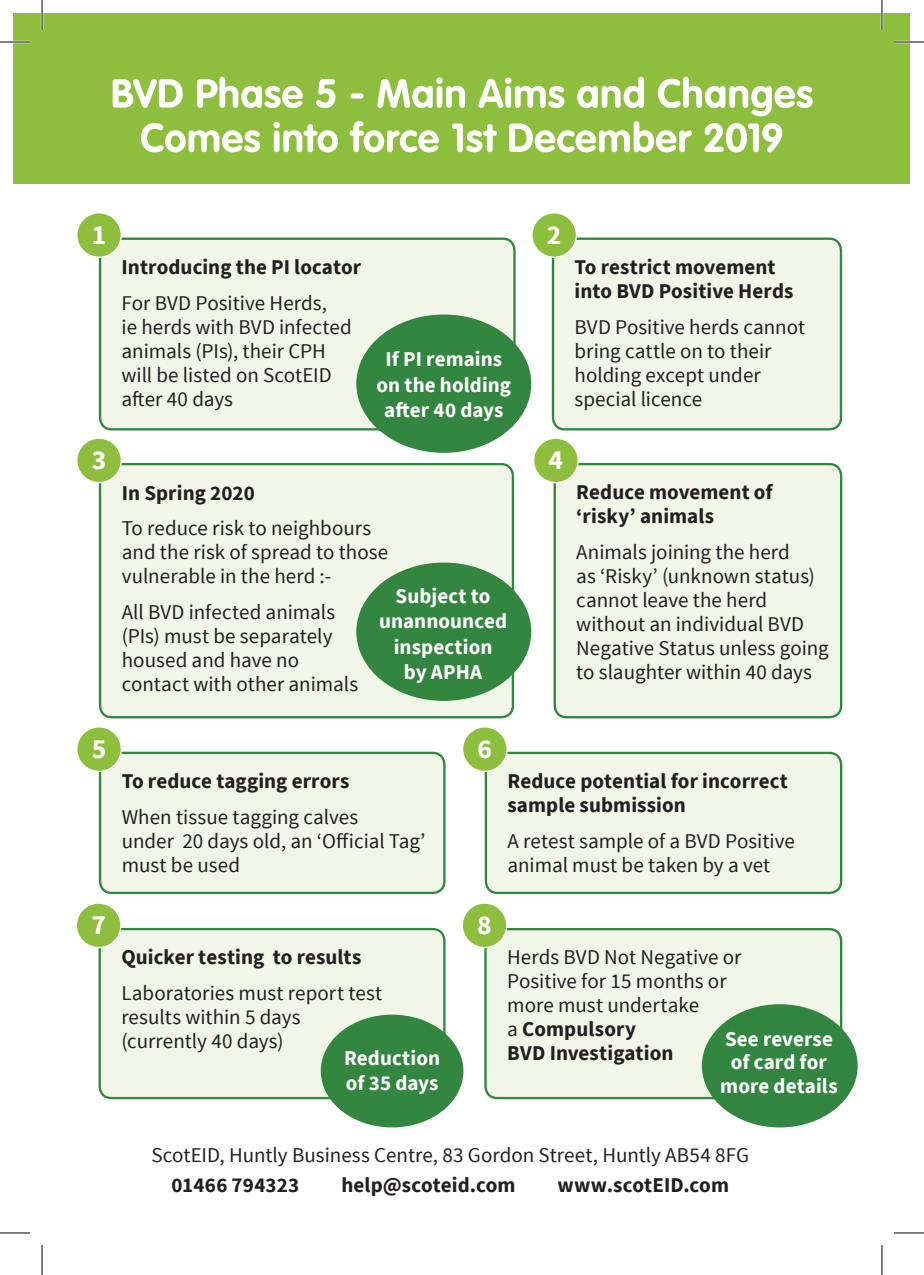
<style>
.page{position:relative;width:924px;height:1275px;background:#fff}
.page>*{position:absolute;margin:0;border:0;box-sizing:border-box;transform-origin:0 0}
.t1{font:700 27.6px "Source Sans Pro";color:#fff}
.t2{font:21px/24px "Source Sans Pro";color:#231f20}
.t3{font:700 21px/24px "Source Sans Pro";letter-spacing:.005em;color:#231f20}
.t4{font:700 21px/25.2px "Source Sans Pro";letter-spacing:.005em;color:#fff;text-align:center}
.s1{font-weight:700}
</style>
<div class="page">
<div style="left:100px;top:239px;width:414px;height:190px;background:#f1f6e8;border-radius:12px"></div>
<div style="left:99px;top:237px;width:416px;height:193px;border:2px solid #32863f;border-radius:12px"></div>
<div style="left:552px;top:239px;width:288px;height:190px;background:#f1f6e8;border-radius:12px"></div>
<div style="left:551px;top:237px;width:290px;height:193px;border:2px solid #32863f;border-radius:12px"></div>
<div style="left:77px;top:213px;width:44px;height:44px;background:#8dbe3e;border-radius:50%"></div>
<div style="left:76px;top:212px;width:46px;height:46px;border:1px solid #fff;border-radius:50%"></div>
<div style="left:531px;top:213px;width:45px;height:44px;background:#8dbe3e;border-radius:50%"></div>
<div style="left:531px;top:212px;width:45px;height:46px;border:1px solid #fff;border-radius:50%"></div>
<div style="left:356px;top:314px;width:175px;height:139px;background:#32863f;border-radius:50%"></div>
<div style="left:100px;top:464px;width:412px;height:253px;background:#f1f6e8;border-radius:12px"></div>
<div style="left:99px;top:463px;width:415px;height:255px;border:2px solid #32863f;border-radius:12px"></div>
<div style="left:77px;top:438px;width:44px;height:44px;background:#8dbe3e;border-radius:50%"></div>
<div style="left:76px;top:437px;width:46px;height:46px;border:1px solid #fff;border-radius:50%"></div>
<div style="left:485px;top:753px;width:355px;height:140px;background:#f1f6e8;border-radius:12px"></div>
<div style="left:484px;top:752px;width:357px;height:142px;border:2px solid #32863f;border-radius:12px"></div>
<div style="left:462px;top:727px;width:45px;height:44px;background:#8dbe3e;border-radius:50%"></div>
<div style="left:462px;top:726px;width:45px;height:46px;border:1px solid #fff;border-radius:50%"></div>
<div style="left:356px;top:562px;width:175px;height:139px;background:#32863f;border-radius:50%"></div>
<div style="left:554px;top:464px;width:286px;height:253px;background:#f1f6e8;border-radius:12px"></div>
<div style="left:553px;top:463px;width:288px;height:255px;border:2px solid #32863f;border-radius:12px"></div>
<div style="left:533px;top:438px;width:45px;height:44px;background:#8dbe3e;border-radius:50%"></div>
<div style="left:532px;top:437px;width:46px;height:46px;border:1px solid #fff;border-radius:50%"></div>
<div style="left:100px;top:753px;width:344px;height:140px;background:#f1f6e8;border-radius:12px"></div>
<div style="left:99px;top:751px;width:346px;height:143px;border:2px solid #32863f;border-radius:12px"></div>
<div style="left:77px;top:727px;width:44px;height:44px;background:#8dbe3e;border-radius:50%"></div>
<div style="left:76px;top:726px;width:46px;height:46px;border:1px solid #fff;border-radius:50%"></div>
<div style="left:485px;top:929px;width:355px;height:169px;background:#f1f6e8;border-radius:12px"></div>
<div style="left:484px;top:928px;width:357px;height:171px;border:2px solid #32863f;border-radius:12px"></div>
<div style="left:462px;top:903px;width:44px;height:44px;background:#8dbe3e;border-radius:50%"></div>
<div style="left:461px;top:902px;width:46px;height:46px;border:1px solid #fff;border-radius:50%"></div>
<div style="left:100px;top:929px;width:344px;height:169px;background:#f1f6e8;border-radius:12px"></div>
<div style="left:98px;top:928px;width:347px;height:171px;border:2px solid #32863f;border-radius:12px"></div>
<div style="left:76px;top:903px;width:45px;height:44px;background:#8dbe3e;border-radius:50%"></div>
<div style="left:76px;top:902px;width:45px;height:46px;border:1px solid #fff;border-radius:50%"></div>
<div style="left:320px;top:1014px;width:143px;height:113px;background:#32863f;border-radius:50%"></div>
<div style="left:701px;top:1004px;width:156px;height:123px;background:#32863f;border-radius:50%"></div>
<div style="left:14px;top:14px;width:895px;height:170px;background:#8dbe3e"></div>
<svg style="left:113px;top:77px;width:699px;height:75px"></svg>
<hr style="left:0;top:41px;width:30px;height:2px;background:#fff">
<hr style="left:893px;top:41px;width:30px;height:2px;background:#fff">
<hr style="left:41px;top:0;width:2px;height:30px;background:#fff">
<hr style="left:880px;top:0;width:2px;height:30px;background:#fff">
<hr style="left:0;top:42px;width:30px;height:1px;background:#000">
<hr style="left:893px;top:42px;width:30px;height:1px;background:#000">
<hr style="left:0;top:1232px;width:30px;height:1px;background:#000">
<hr style="left:893px;top:1232px;width:30px;height:1px;background:#000">
<hr style="left:42px;top:0;width:1px;height:30px;background:#000">
<hr style="left:42px;top:1245px;width:1px;height:30px;background:#000">
<hr style="left:881px;top:0;width:1px;height:30px;background:#000">
<hr style="left:881px;top:1245px;width:1px;height:30px;background:#000">
<p class="t1" style="left:92px;top:216px;width:16px">1</p>
<p class="t1" style="left:92px;top:441px;width:16px">3</p>
<p class="t3" style="left:121px;top:255px;width:241px">Introducing the PI locator</p>
<p class="t2" style="left:121px;top:291px;width:232px">For BVD Positive Herds,<br>ie herds with BVD infected animals (PIs), their CPH will be listed on ScotEID after 40 days</p>
<p class="t4" style="left:376px;top:346px;width:136px">If PI remains on the holding after 40 days</p>
<p class="t3" style="left:122px;top:480px;width:134px">In Spring 2020</p>
<p class="t2" style="left:122px;top:517px;width:268px">To reduce risk to neighbours and the risk of spread to those vulnerable in the herd :-</p>
<p class="t2" style="left:122px;top:600px;width:238px">All BVD infected animals (PIs) must be separately housed and have no contact with other animals</p>
<p class="t4" style="left:379px;top:583px;width:129px">Subject to unannounced inspection<br>by APHA</p>
<p class="t1" style="left:546px;top:216px;width:16px">2</p>
<p class="t3" style="left:574px;top:255px;width:220px">To restrict movement into BVD Positive Herds</p>
<p class="t2" style="left:574px;top:315px;width:232px">BVD Positive herds cannot bring cattle on to their holding except under special licence</p>
<p class="t1" style="left:548px;top:441px;width:16px">4</p>
<p class="t3" style="left:576px;top:480px;width:198px">Reduce movement of ‘risky’ animals</p>
<p class="t2" style="left:576px;top:540px;width:254px">Animals joining the herd<br>as ‘Risky’ (unknown status) cannot leave the herd without an individual BVD<br>Negative Status unless going to slaughter within 40 days</p>
<p class="t1" style="left:92px;top:730px;width:16px">5</p>
<p class="t3" style="left:122px;top:768px;width:229px">To reduce tagging errors</p>
<p class="t2" style="left:122px;top:805px;width:305px">When tissue tagging calves<br>under 20 days old, an ‘Official Tag’ must be used</p>
<p class="t1" style="left:91px;top:906px;width:16px">7</p>
<p class="t3" style="left:121px;top:944px;width:241px">Quicker testing to results</p>
<p class="t2" style="left:121px;top:981px;width:262px">Laboratories must report test results within 5 days (currently 40 days)</p>
<p class="t4" style="left:344px;top:1045px;width:98px;text-align:left">Reduction of 35 days</p>
<p class="t1" style="left:477px;top:730px;width:16px">6</p>
<p class="t1" style="left:477px;top:906px;width:16px">8</p>
<p class="t3" style="left:507px;top:768px;width:282px">Reduce potential for incorrect sample submission</p>
<p class="t2" style="left:507px;top:829px;width:289px">A retest sample of a BVD Positive animal must be taken by a vet</p>
<p class="t2" style="left:507px;top:945px;width:236px">Herds BVD Not Negative or<br>Positive for 15 months or more must undertake<br>a <span class="s1">Compulsory<br>BVD Investigation</span></p>
<p class="t4" style="left:724px;top:1026px;width:109px">See reverse</p>
<p class="t4" style="left:730px;top:1049px;width:97px">of card for</p>
<p class="t4" style="left:719px;top:1073px;width:119px">more details</p>
<p class="t2" style="left:151px;top:1143px;width:599px">ScotEID, Huntly Business Centre, 83 Gordon Street, Huntly AB54 8FG</p>
<p class="t3" style="left:171px;top:1172px;width:129px">01466 794323</p>
<p class="t3" style="left:341px;top:1172px;width:175px">help@scoteid.com</p>
<p class="t3" style="left:557px;top:1172px;width:173px">www.scotEID.com</p>
</div>
